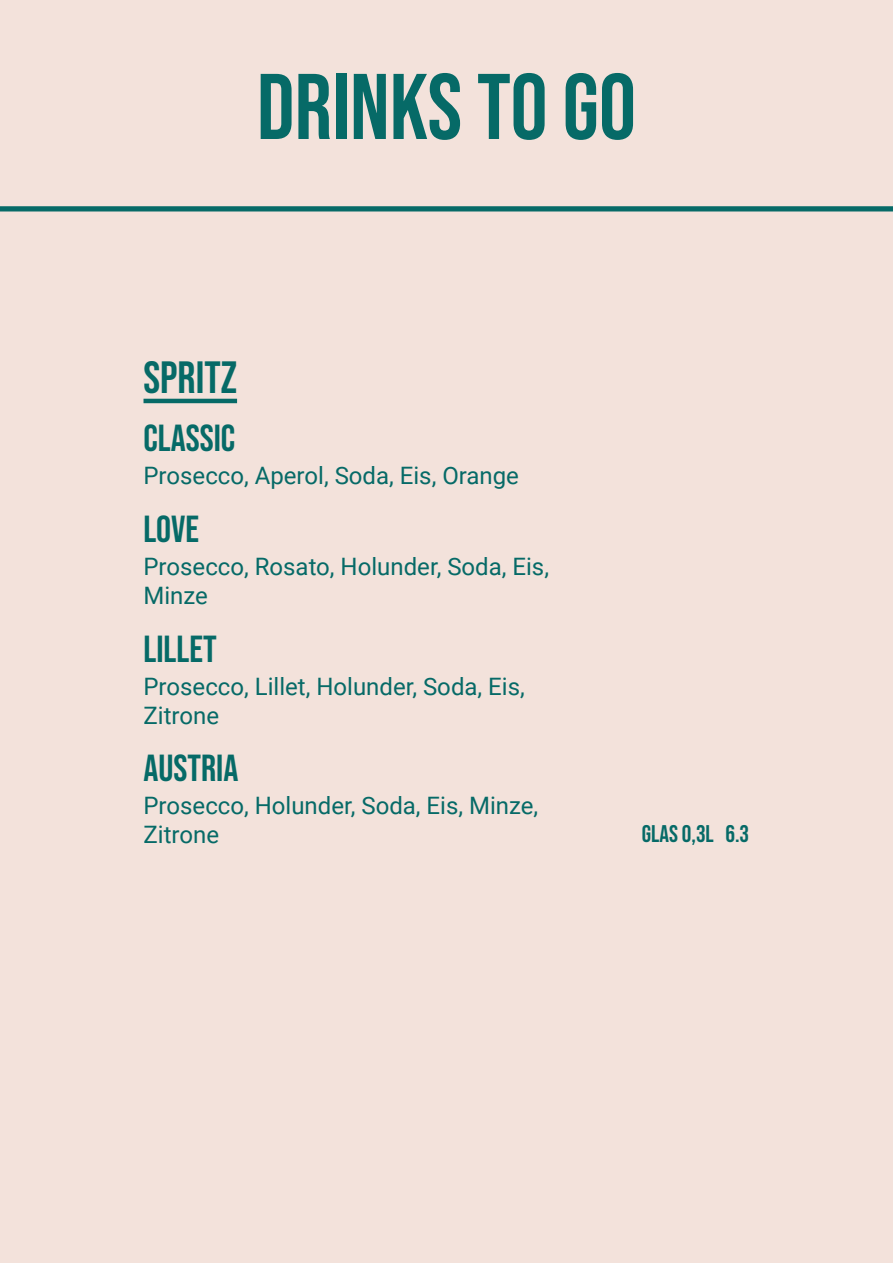
<style>
.page{position:relative;width:893px;height:1263px;background:#f3e2db}
.page>*{position:absolute;margin:0;border:0;box-sizing:border-box;transform-origin:0 0}
.t1{font:93px "Bebas Neue";color:#066a67}
.t2{font:45px "Bebas Neue";color:#066a67}
.t3{font:37.5px "Bebas Neue";color:#066a67}
.t4{font:24px/28.8px "Roboto";color:#066a67}
.t5{font:24px "Bebas Neue";color:#066a67}
</style>
<div class="page">
<div style="left:0;top:206px;width:893px;height:5px;background:#066a67"></div>
<hr style="left:144px;top:399px;width:93px;height:4px;background:#066a67">
<h1 class="t1" style="left:257px;top:54px;width:381px">DRINKS to go</h1>
<h2 class="t2" style="left:144px;top:352px;width:95px">SPRITZ</h2>
<h3 class="t3" style="left:144px;top:417px;width:93px">CLASSIC</h3>
<p class="t4" style="left:144px;top:460px;width:377px">Prosecco, Aperol, Soda, Eis, Orange</p>
<h3 class="t3" style="left:144px;top:508px;width:57px">LOVE</h3>
<p class="t4" style="left:144px;top:551px;width:407px">Prosecco, Rosato, Holunder, Soda, Eis,<br>Minze</p>
<h3 class="t3" style="left:144px;top:627px;width:75px">LILLET</h3>
<p class="t4" style="left:144px;top:671px;width:383px">Prosecco, Lillet, Holunder, Soda, Eis,<br>Zitrone</p>
<h3 class="t3" style="left:144px;top:747px;width:96px">AUSTRIA</h3>
<p class="t4" style="left:144px;top:790px;width:396px">Prosecco, Holunder, Soda, Eis, Minze,<br>Zitrone</p>
<p class="t5" style="left:642px;top:820px;width:109px">GLAS 0,3L 6.3</p>
</div>
